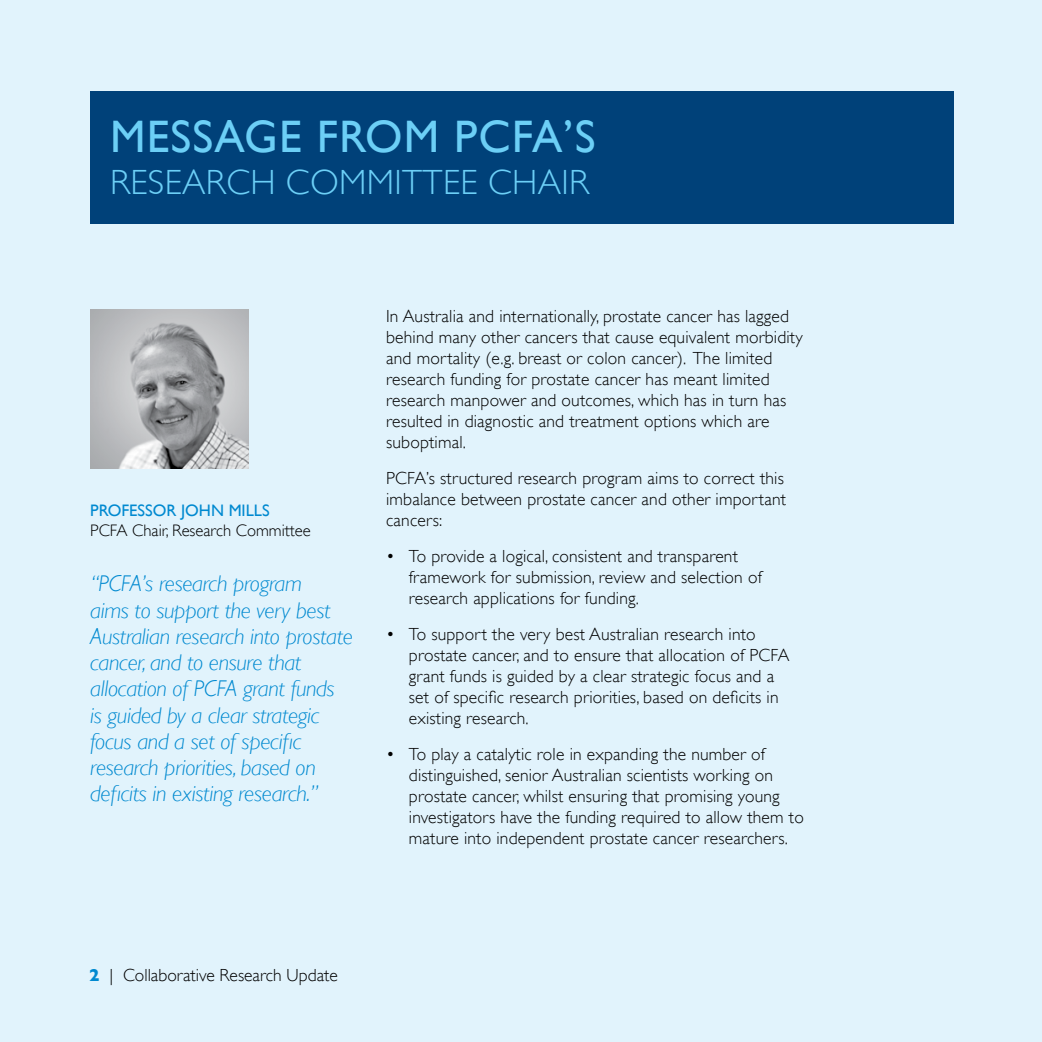
<style>
.page{position:relative;width:1042px;height:1042px;background:#e1f3fc}
.page>*{position:absolute;margin:0;border:0;box-sizing:border-box;transform-origin:0 0}
.t1{font:45.5px "Gill Sans";letter-spacing:.025em;color:#6ccff6}
.t2{font:300 35px "Gill Sans";letter-spacing:.01em;color:#6ccff6}
.t3{font:italic 300 22.75px/26.2px "Gill Sans";letter-spacing:-.015em;color:#0089d0}
.t4{font:300 17.5px/21px "Gill Sans";letter-spacing:.01em;color:#000}
.t5{font:300 16.62px "Gill Sans";color:#000}
.t6{font:16.62px "Gill Sans";color:#0089d0}
.s1{font-weight:700;color:#0089d0}
</style>
<div class="page">
<img style="left:90px;top:310px;width:159px;height:159px">
<div style="left:90px;top:91px;width:863px;height:132px;background:#004179"></div>
<h1 class="t1" style="left:110px;top:110px;width:487px">MESSAGE F ROM PCFA’S</h1>
<h2 class="t2" style="left:110px;top:162px;width:41px">Researc</h2>
<h2 class="t2" style="left:250px;top:162px;width:83px">h Commi</h2>
<h2 class="t2" style="left:402px;top:162px;width:154px">ttee Chair</h2>
<p class="t6" style="left:90px;top:501px;width:181px">PROFESSOR JOHN MILLS</p>
<p class="t5" style="left:90px;top:521px;width:222px">PCFA Chair, Research Committee</p>
<p class="t3" style="left:90px;top:571px;width:264px">“PCFA’s research program<br>aims to support the very best<br>Australian research into prostate cancer, and to ensure that allocation of PCFA grant funds<br>is guided by a clear strategic focus and a set of specific research priorities, based on deficits in existing research.”</p>
<p class="t4" style="left:386px;top:306px;width:418px">In Australia and internationally, prostate cancer has lagged behind many other cancers that cause equivalent morbidity and mortality (e.g. breast or colon cancer). The limited research funding for prostate cancer has meant limited research manpower and outcomes, which has in turn has resulted in diagnostic and treatment options which are suboptimal.</p>
<p class="t4" style="left:386px;top:467px;width:402px">PCFA’s structured research program aims to correct this imbalance between prostate cancer and other important cancers:</p>
<p class="t4" style="left:409px;top:545px;width:354px;text-indent:-23px">• To provide a logical, consistent and transparent framework for submission, review and selection of research applications for funding.</p>
<p class="t4" style="left:409px;top:623px;width:382px;text-indent:-23px">• To support the very best Australian research into prostate cancer, and to ensure that allocation of PCFA grant funds is guided by a clear strategic focus and a set of specific research priorities, based on deficits in existing research.</p>
<p class="t4" style="left:409px;top:743px;width:396px;text-indent:-23px">• To play a catalytic role in expanding the number of distinguished, senior Australian scientists working on prostate cancer, whilst ensuring that promising young investigators have the funding required to allow them to mature into independent prostate cancer researchers.</p>
<p class="t4" style="left:89px;top:964px;width:250px"><span class="s1">2</span> | Collaborative Research Update</p>
</div>
